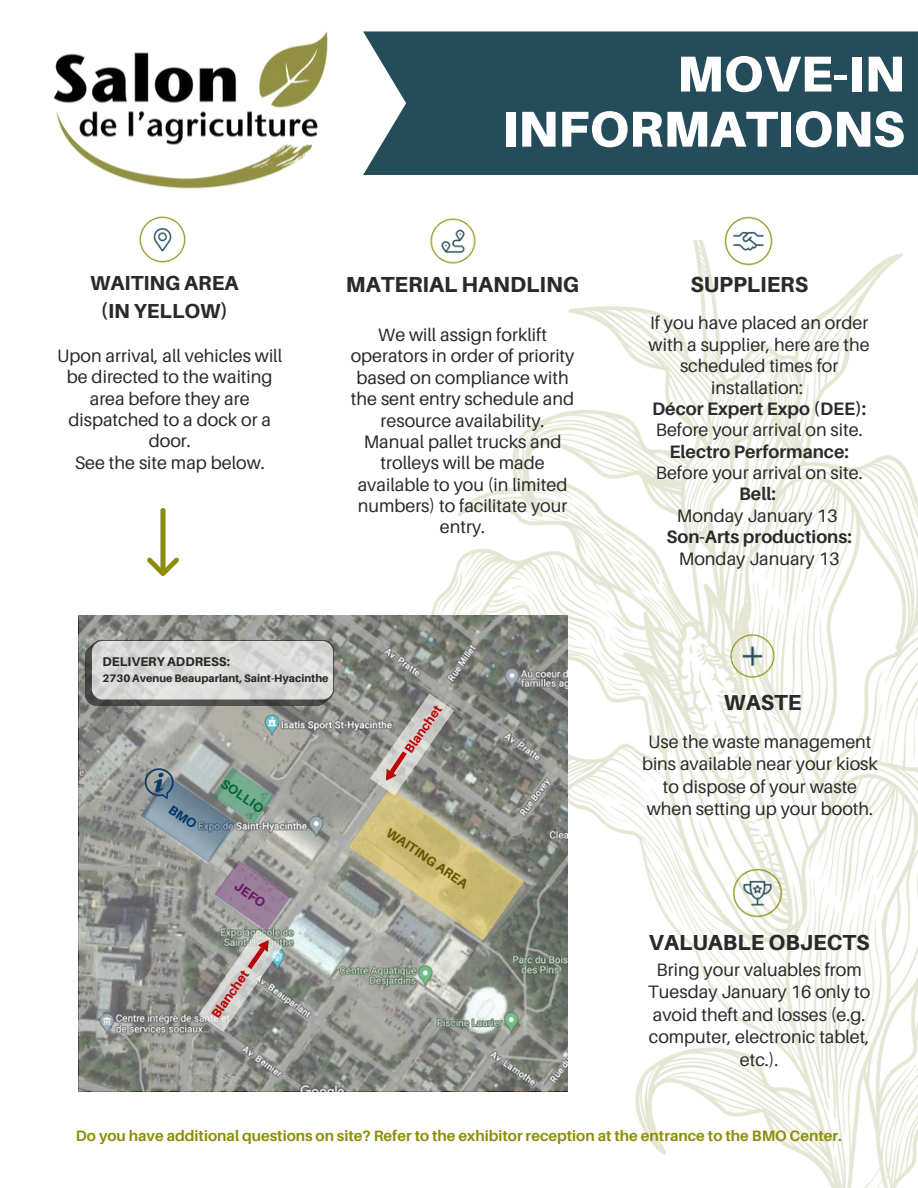
<style>
.page{position:relative;width:918px;height:1188px;background:#fff}
.page>*{position:absolute;margin:0;border:0;box-sizing:border-box;transform-origin:0 0}
.t1{font:900 50.4px/55.2px "Aileron";color:#fff;text-align:right}
.t2{font:800 21.75px "Aileron";color:#2a2a2a}
.t3{font:800 20.25px/28.2px "Aileron";color:#2a2a2a;text-align:center}
.t4{font:18px/21.3px "Aileron";color:#2a2a2a;text-align:center}
.t5{font:700 15px "Aileron";color:#8b8d09}
.t6{font:800 13.2px "Aileron";color:#6b5602}
.t7{font:800 13.2px "Aileron";color:#026b38}
.t8{font:800 13.2px "Aileron";color:#691967}
.t9{font:800 12.75px "Aileron";color:#bd0303}
.t10{font:800 12.75px "Aileron";color:#2a2a2a}
.t11{font:800 10.8px "Aileron";color:#2a2a2a}
.s1{font-weight:700}
</style>
<div class="page">
<img style="left:139px;top:216px;width:47px;height:47px">
<img style="left:147px;top:508px;width:32px;height:68px">
<img style="left:344px;top:241px;width:574px;height:947px">
<img style="left:729px;top:864px;width:57px;height:57px">
<img style="left:726px;top:630px;width:52px;height:52px">
<img style="left:721px;top:216px;width:56px;height:53px">
<img style="left:427px;top:218px;width:53px;height:49px">
<img style="left:53px;top:31px;width:275px;height:158px">
<div style="left:363px;top:31px;width:555px;height:144px;background:#254c5a"></div>
<svg style="left:79px;top:616px;width:489px;height:475px;background:#92948f"></svg>
<svg style="left:348px;top:693px;width:176px;height:248px;background:#a49f88"></svg>
<svg style="left:85px;top:640px;width:249px;height:65px;background:#c6c6c4"></svg>
<svg style="left:140px;top:767px;width:151px;height:265px;background:#949797"></svg>
<h2 class="t1" style="left:502px;top:45px;width:404px">MOVE-IN<br>INFORMATIONS</h2>
<h1 class="t3" style="left:90px;top:268px;width:150px">WAITING AREA (IN YELLOW)</h1>
<p class="t4" style="left:57px;top:344px;width:226px">Upon arrival, all vehicles will be directed to the waiting area before they are dispatched to a dock or a door.<br>See the site map below.</p>
<h3 class="t2" style="left:346px;top:271px;width:235px">MATERIAL HANDLING</h3>
<h3 class="t2" style="left:690px;top:271px;width:119px">SUPPLIERS</h3>
<p class="t4" style="left:351px;top:324px;width:225px">We will assign forklift operators in order of priority based on compliance with the sent entry schedule and resource availability.<br>Manual pallet trucks and trolleys will be made available to you (in limited numbers) to facilitate your entry.</p>
<p class="t4" style="left:649px;top:312px;width:223px">If you have placed an order with a supplier, here are the scheduled times for installation:<br><span class="s1">Décor Expert Expo (DEE):<br></span>Before your arrival on site.<br><span class="s1">Electro Performance:<br></span>Before your arrival on site.<br><span class="s1">Bell:<br></span>Monday January 13<br><span class="s1">Son-Arts productions:<br></span>Monday January 13</p>
<p class="t10" style="left:102px;top:653px;width:129px">DELIVERY ADDRESS:</p>
<h3 class="t11" style="left:102px;top:671px;width:228px">2730 Avenue Beauparlant, Saint-Hyacinthe</h3>
<p class="t7" style="left:227px;top:775px;width:50px;rotate:35deg">SOLLIO</p>
<h2 class="t8" style="left:241px;top:878px;width:36px;rotate:35deg">JEFO</h2>
<p class="t9" style="left:208px;top:1012px;width:56px;rotate:-55deg">Blanchet</p>
<h3 class="t9" style="left:401px;top:747px;width:56px;rotate:-55deg">Blanchet</h3>
<h2 class="t6" style="left:393px;top:824px;width:97px;rotate:35deg">WAITING AREA</h2>
<p class="t2" style="left:724px;top:689px;width:79px">WASTE</p>
<p class="t4" style="left:642px;top:730px;width:237px;line-height:22.5px">Use the waste management bins available near your kiosk to dispose of your waste when setting up your booth.</p>
<h2 class="t2" style="left:649px;top:929px;width:222px">VALUABLE OBJECTS</h2>
<h2 class="t4" style="left:648px;top:958px;width:224px;line-height:22.5px">Bring your valuables from<br>Tuesday January 16 only to avoid theft and losses (e.g. computer, electronic tablet, etc.).</h2>
<p class="t5" style="left:76px;top:1126px;width:768px">Do you have additional questions on site? Refer to the exhibitor reception at the entrance to the BMO Center.</p>
</div>
